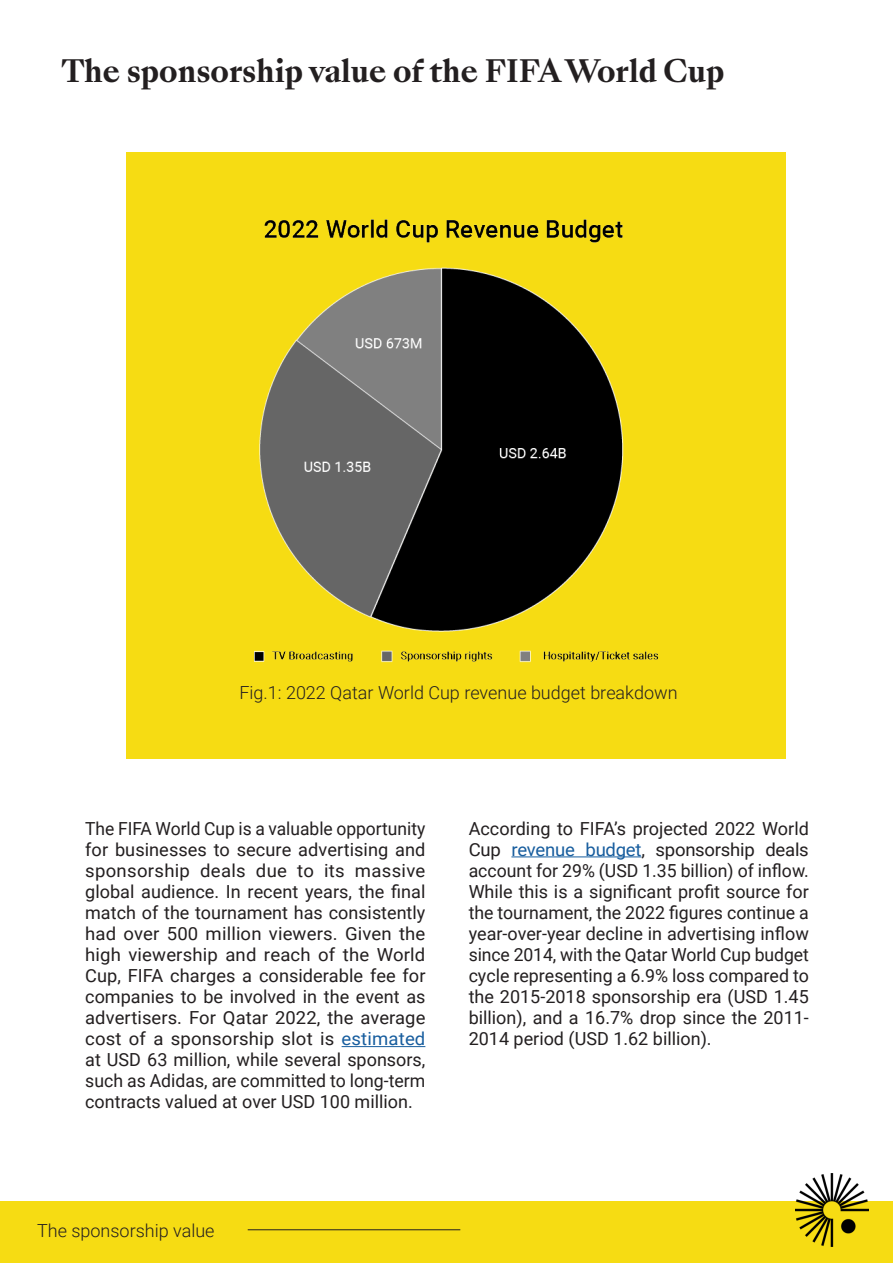
<style>
.page{position:relative;width:893px;height:1263px;background:#fff}
.page>*{position:absolute;margin:0;border:0;box-sizing:border-box;transform-origin:0 0}
.Subheading{font:700 30px "Sang Bleu Kingdom";color:#231f20}
.Paragraph_Style_1{font:18px/21px "Roboto";color:#231f20;text-align:justify}
.t1{font:300 18px "Roboto";color:#231f20}
.s1{color:#175d9e}
</style>
<div class="page">
<div style="left:126px;top:152px;width:659px;height:606px;background:#f6dc13"></div>
<div style="left:1px;top:1201px;width:892px;height:61px;background:#f6dc13"></div>
<hr style="left:248px;top:1229px;width:212px;height:1px;background:#231f20">
<img style="left:796px;top:1174px;width:73px;height:73px">
<hr style="left:342px;top:1046px;width:83px;height:1px;background:#175d9e">
<hr style="left:511px;top:856px;width:130px;height:1px;background:#175d9e">
<img style="left:254px;top:219px;width:405px;height:443px">
<p class="Subheading" style="left:61px;top:50px;width:665px">The sponsorship value of the FIFA World Cup</p>
<p class="t1" style="left:239px;top:680px;width:440px">Fig.1: 2022 Qatar World Cup revenue budget breakdown</p>
<p class="Paragraph_Style_1" style="left:85px;top:818px;width:342px">The FIFA World Cup is a valuable opportunity for businesses to secure advertising and sponsorship deals due to its massive global audience. In recent years, the final match of the tournament has consistently had over 500 million viewers. Given the high viewership and reach of the World Cup, FIFA charges a considerable fee for companies to be involved in the event as advertisers. For Qatar 2022, the average cost of a sponsorship slot is <span class="s1">estimated </span>at USD 63 million, while several sponsors, such as Adidas, are committed to long-term contracts valued at over USD 100 million.</p>
<p class="Paragraph_Style_1" style="left:469px;top:817px;width:342px">According to FIFA’s projected 2022 World Cup <span class="s1">revenue budget</span>, sponsorship deals account for 29% (USD 1.35 billion) of inflow.<br>While this is a significant profit source for the tournament, the 2022 figures continue a year-over-year decline in advertising inflow since 2014, with the Qatar World Cup budget cycle representing a 6.9% loss compared to the 2015-2018 sponsorship era (USD 1.45 billion), and a 16.7% drop since the 2011- 2014 period (USD 1.62 billion).</p>
<p class="t1" style="left:37px;top:1218px;width:179px">The sponsorship value</p>
</div>
